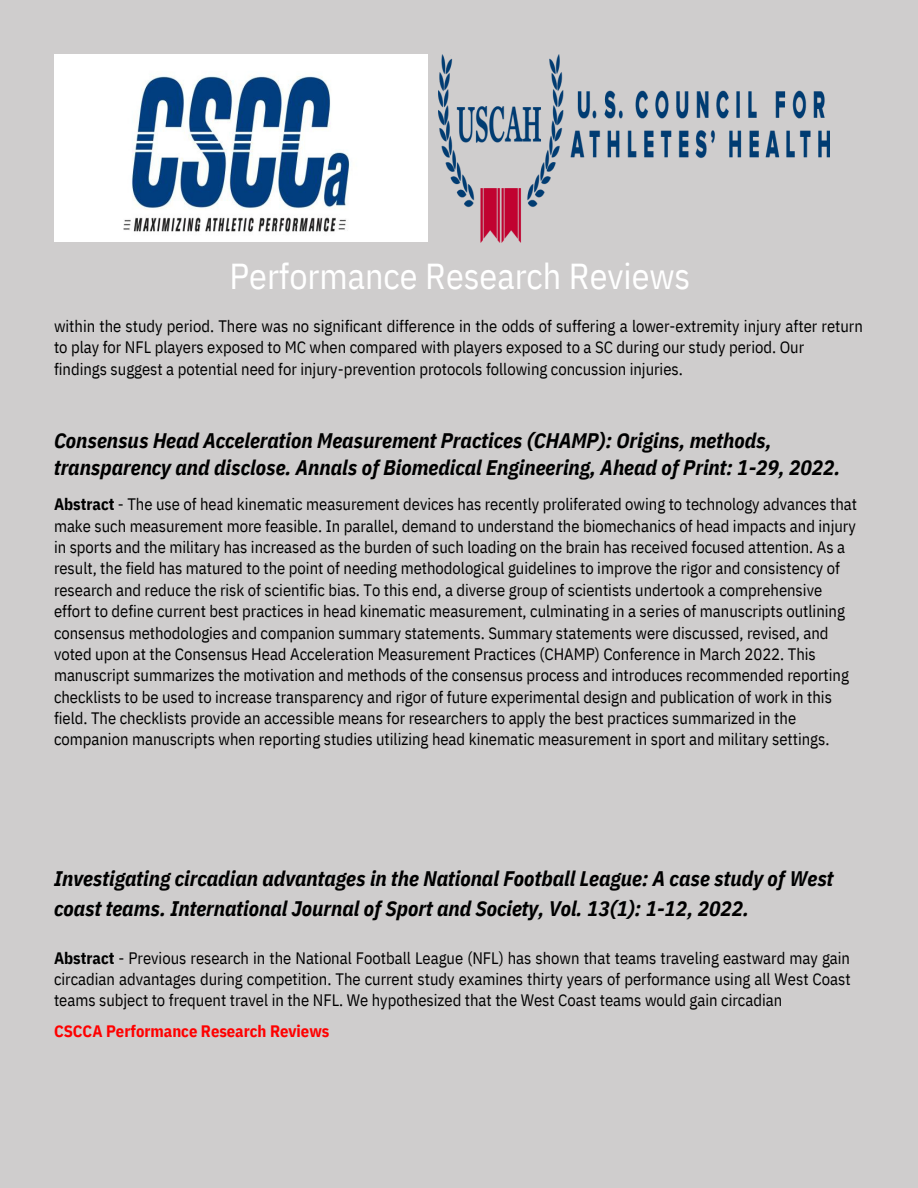
<style>
.page{position:relative;width:918px;height:1188px;background:#cfcdcd}
.page>*{position:absolute;margin:0;border:0;box-sizing:border-box;transform-origin:0 0}
.t1{font:36px "IBM Plex Sans Cond";color:#fff}
.t2{font:italic 700 21px/27px "IBM Plex Sans Cond";color:#000}
.t3{font:16.5px/21.3px "IBM Plex Sans Cond";color:#000}
.t4{font:700 16.5px "IBM Plex Sans Cond";color:#f00}
.s1{font-weight:700}
</style>
<div class="page">
<img style="left:54px;top:54px;width:374px;height:188px">
<img style="left:439px;top:54px;width:390px;height:188px">
<h1 class="t1" style="left:230px;top:252px;width:462px">Performance Research Reviews</h1>
<p class="t3" style="left:54px;top:315px;width:810px">within the study period. There was no significant difference in the odds of suffering a lower-extremity injury after return to play for NFL players exposed to MC when compared with players exposed to a SC during our study period. Our<br>findings suggest a potential need for injury-prevention protocols following concussion injuries.</p>
<p class="t2" style="left:54px;top:427px;width:788px">Consensus Head Acceleration Measurement Practices (CHAMP): Origins, methods, transparency and disclose. Annals of Biomedical Engineering, Ahead of Print: 1-29, 2022.</p>
<p class="t3" style="left:54px;top:493px;width:805px"><span class="s1">Abstract</span> - The use of head kinematic measurement devices has recently proliferated owing to technology advances that make such measurement more feasible. In parallel, demand to understand the biomechanics of head impacts and injury in sports and the military has increased as the burden of such loading on the brain has received focused attention. As a result, the field has matured to the point of needing methodological guidelines to improve the rigor and consistency of research and reduce the risk of scientific bias. To this end, a diverse group of scientists undertook a comprehensive effort to define current best practices in head kinematic measurement, culminating in a series of manuscripts outlining consensus methodologies and companion summary statements. Summary statements were discussed, revised, and voted upon at the Consensus Head Acceleration Measurement Practices (CHAMP) Conference in March 2022. This manuscript summarizes the motivation and methods of the consensus process and introduces recommended reporting checklists to be used to increase transparency and rigor of future experimental design and publication of work in this field. The checklists provide an accessible means for researchers to apply the best practices summarized in the companion manuscripts when reporting studies utilizing head kinematic measurement in sport and military settings.</p>
<p class="t2" style="left:54px;top:863px;width:781px;line-height:30.3px">Investigating circadian advantages in the National Football League: A case study of West coast teams. International Journal of Sport and Society, Vol. 13(1): 1-12, 2022.</p>
<p class="t3" style="left:54px;top:947px;width:798px;text-align:justify"><span class="s1">Abstract</span> - Previous research in the National Football League (NFL) has shown that teams traveling eastward may gain circadian advantages during competition. The current study examines thirty years of performance using all West Coast teams subject to frequent travel in the NFL. We hypothesized that the West Coast teams would gain circadian</p>
<p class="t4" style="left:54px;top:1020px;width:277px">CSCCA Performance Research Reviews</p>
</div>
